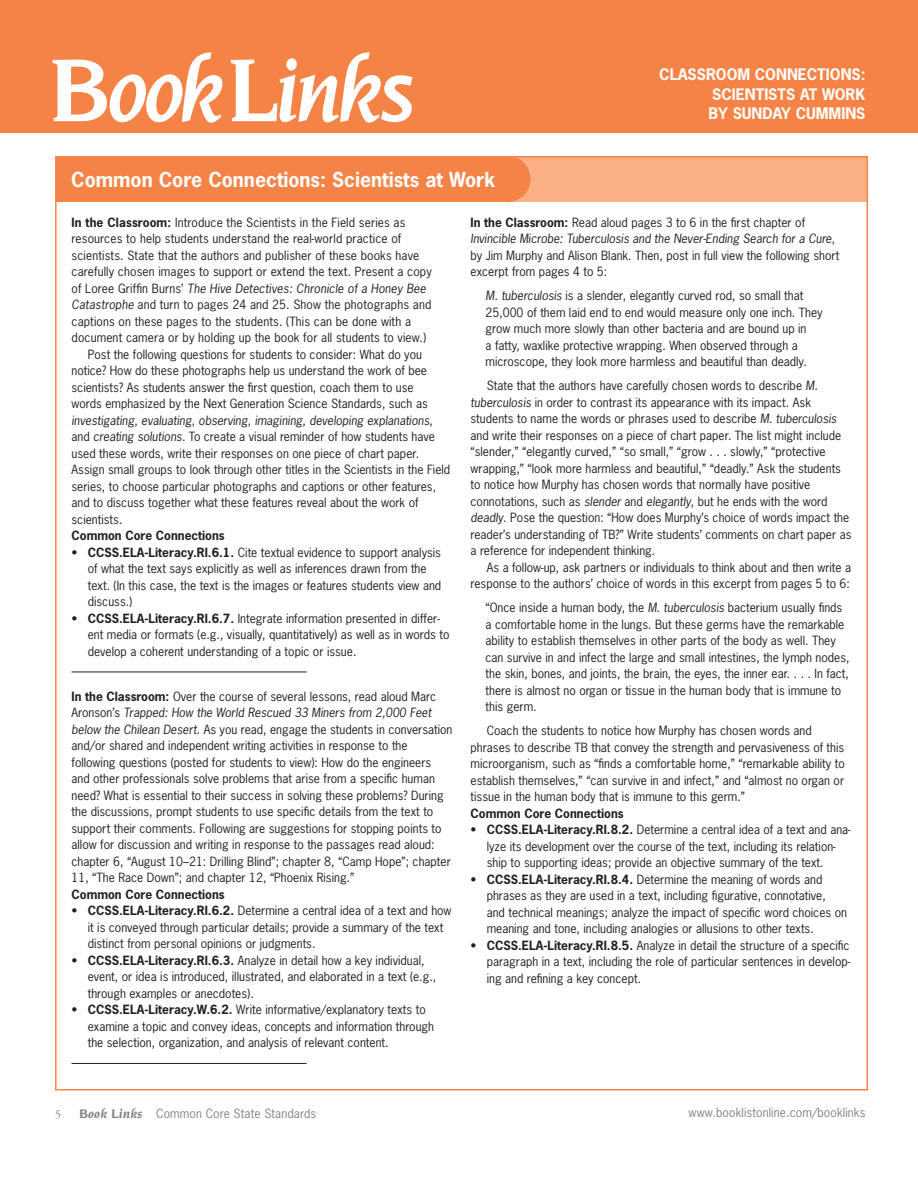
<style>
.page{position:relative;width:918px;height:1188px;background:#fff}
.page>*{position:absolute;margin:0;border:0;box-sizing:border-box;transform-origin:0 0}
.SideHead_White{font:700 19.5px "News Gothic Std";color:#fff}
.t1{font:700 15px/19.5px "News Gothic Std";color:#fff;text-align:justify}
.Side_Body_No_Indent{font:12px/16.5px "News Gothic Std";color:#231f20}
.SideBody{font:12px/16.5px "News Gothic Std";color:#231f20}
.t2{font:12px "News Gothic Std";letter-spacing:.01em;color:#808285}
.SideBodyNoIndent_Bol{font:700 12px "News Gothic Std";color:#231f20}
.t3{font:12px "Adobe Garamond Pro";color:#808285}
.s1{font-weight:700}
.s2{font-style:italic}
.s3{font-family:"Novarese";font-weight:700;font-style:italic;font-size:13.5px}
</style>
<div class="page">
<div style="left:0;top:0;width:918px;height:133px;background:#f58345"></div>
<svg style="left:52px;top:52px;width:360px;height:71px"></svg>
<div style="left:57px;top:156px;width:811px;height:46px;background:#f9b084"></div>
<hr style="left:72px;top:672px;width:235px;height:1px;background:#231f20">
<hr style="left:72px;top:1063px;width:235px;height:1px;background:#231f20">
<div style="left:487px;top:156px;width:44px;height:46px;background:#f58345;border-radius:50%"></div>
<div style="left:56px;top:156px;width:454px;height:46px;background:#f58345"></div>
<p class="SideHead_White" style="left:71px;top:166px;width:426px">Common Core Connections: Scientists at Work</p>
<p class="t1" style="left:709px;top:65px;width:158px;text-indent:-49px">CLASSROOM CONNECTIONS:<br>SCIENTISTS AT WORK BY SUNDAY CUMMINS</p>
<p class="Side_Body_No_Indent" style="left:72px;top:214px;width:362px"><span class="s1">In the Classroom:</span> Introduce the Scientists in the Field series as resources to help students understand the real-world practice of scientists. State that the authors and publisher of these books have carefully chosen images to support or extend the text. Present a copy of Loree Griffin Burns’ <span class="s2">The Hive Detectives: Chronicle of a Honey Bee Catastrophe</span> and turn to pages 24 and 25. Show the photographs and captions on these pages to the students. (This can be done with a document camera or by holding up the book for all students to view.)</p>
<p class="SideBody" style="left:72px;top:346px;width:380px;text-indent:16px">Post the following questions for students to consider: What do you notice? How do these photographs help us understand the work of bee scientists? As students answer the first question, coach them to use<br>words emphasized by the Next Generation Science Standards, such as <span class="s2">investigating</span>, <span class="s2">evaluating</span>, <span class="s2">observing</span>, <span class="s2">imagining</span>, <span class="s2">developing explanations</span>, and <span class="s2">creating solutions</span>. To create a visual reminder of how students have used these words, write their responses on one piece of chart paper.<br>Assign small groups to look through other titles in the Scientists in the Field series, to choose particular photographs and captions or other features, and to discuss together what these features reveal about the work of scientists.</p>
<p class="SideBodyNoIndent_Bol" style="left:72px;top:528px;width:155px">Common Core Connections</p>
<p class="Side_Body_No_Indent" style="left:88px;top:544px;width:355px;text-indent:-16px">• <span class="s1">CCSS.ELA-Literacy.RI.6.1.</span> Cite textual evidence to support analysis of what the text says explicitly as well as inferences drawn from the text. (In this case, the text is the images or features students view and discuss.)</p>
<p class="Side_Body_No_Indent" style="left:88px;top:610px;width:363px;text-indent:-16px">• <span class="s1">CCSS.ELA-Literacy.RI.6.7.</span> Integrate information presented in differ&shy;ent media or formats (e.g., visually, quantitatively) as well as in words to develop a coherent understanding of a topic or issue.</p>
<p class="Side_Body_No_Indent" style="left:72px;top:688px;width:382px"><span class="s1">In the Classroom:</span> Over the course of several lessons, read aloud Marc Aronson’s <span class="s2">Trapped: How the World Rescued 33 Miners from 2,000 Feet below the Chilean Desert</span>. As you read, engage the students in conversation and/or shared and independent writing activities in response to the following questions (posted for students to view): How do the engineers<br>and other professionals solve problems that arise from a specific human need? What is essential to their success in solving these problems? During the discussions, prompt students to use specific details from the text to support their comments. Following are suggestions for stopping points to allow for discussion and writing in response to the passages read aloud: chapter 6, “August 10–21: Drilling Blind”; chapter 8, “Camp Hope”; chapter 11, “The Race Down”; and chapter 12, “Phoenix Rising.”</p>
<p class="SideBodyNoIndent_Bol" style="left:72px;top:886px;width:155px">Common Core Connections</p>
<p class="Side_Body_No_Indent" style="left:88px;top:902px;width:365px;text-indent:-16px">• <span class="s1">CCSS.ELA-Literacy.RI.6.2.</span> Determine a central idea of a text and how it is conveyed through particular details; provide a summary of the text distinct from personal opinions or judgments.</p>
<p class="Side_Body_No_Indent" style="left:88px;top:952px;width:350px;text-indent:-16px">• <span class="s1">CCSS.ELA-Literacy.RI.6.3.</span> Analyze in detail how a key individual, event, or idea is introduced, illustrated, and elaborated in a text (e.g., through examples or anecdotes).</p>
<p class="Side_Body_No_Indent" style="left:88px;top:1001px;width:348px;text-indent:-16px">• <span class="s1">CCSS.ELA-Literacy.W.6.2.</span> Write informative/explanatory texts to examine a topic and convey ideas, concepts and information through the selection, organization, and analysis of relevant content.</p>
<p class="Side_Body_No_Indent" style="left:471px;top:214px;width:370px"><span class="s1">In the Classroom:</span> Read aloud pages 3 to 6 in the first chapter of <span class="s2">Invincible Microbe: Tuberculosis and the Never-Ending Search for a Cure</span>, by Jim Murphy and Alison Blank. Then, post in full view the following short excerpt from pages 4 to 5:</p>
<p class="SideBody" style="left:486px;top:287px;width:339px"><span class="s2">M. tuberculosis</span> is a slender, elegantly curved rod, so small that 25,000 of them laid end to end would measure only one inch. They grow much more slowly than other bacteria and are bound up in<br>a fatty, waxlike protective wrapping. When observed through a microscope, they look more harmless and beautiful than deadly.</p>
<p class="SideBody" style="left:471px;top:377px;width:382px;text-indent:16px">State that the authors have carefully chosen words to describe <span class="s2">M. tuberculosis</span> in order to contrast its appearance with its impact. Ask students to name the words or phrases used to describe <span class="s2">M. tuberculosis </span>and write their responses on a piece of chart paper. The list might include “slender,” “elegantly curved,” “so small,” “grow . . . slowly,” “protective wrapping,” “look more harmless and beautiful,” “deadly.” Ask the students to notice how Murphy has chosen words that normally have positive connotations, such as <span class="s2">slender</span> and <span class="s2">elegantly</span>, but he ends with the word <span class="s2">deadly</span>. Pose the question: “How does Murphy’s choice of words impact the reader’s understanding of TB?” Write students’ comments on chart paper as a reference for independent thinking.</p>
<p class="SideBody" style="left:471px;top:559px;width:382px;text-align:right">As a follow-up, ask partners or individuals to think about and then write a response to the authors’ choice of words in this excerpt from pages 5 to 6:</p>
<p class="SideBody" style="left:486px;top:599px;width:366px">“Once inside a human body, the <span class="s2">M. tuberculosis</span> bacterium usually finds a comfortable home in the lungs. But these germs have the remarkable ability to establish themselves in other parts of the body as well. They can survive in and infect the large and small intestines, the lymph nodes, the skin, bones, and joints, the brain, the eyes, the inner ear. . . . In fact, there is almost no organ or tissue in the human body that is immune to this germ.</p>
<p class="SideBody" style="left:471px;top:722px;width:376px;text-indent:16px">Coach the students to notice how Murphy has chosen words and phrases to describe TB that convey the strength and pervasiveness of this microorganism, such as “finds a comfortable home,” “remarkable ability to establish themselves,” “can survive in and infect,” and “almost no organ or tissue in the human body that is immune to this germ.”</p>
<p class="SideBodyNoIndent_Bol" style="left:471px;top:805px;width:155px">Common Core Connections</p>
<p class="Side_Body_No_Indent" style="left:487px;top:821px;width:365px;text-indent:-16px">• <span class="s1">CCSS.ELA-Literacy.RI.8.2.</span> Determine a central idea of a text and ana&shy;lyze its development over the course of the text, including its relation&shy;ship to supporting ideas; provide an objective summary of the text.</p>
<p class="Side_Body_No_Indent" style="left:487px;top:871px;width:362px;text-indent:-16px">• <span class="s1">CCSS.ELA-Literacy.RI.8.4.</span> Determine the meaning of words and phrases as they are used in a text, including figurative, connotative, and technical meanings; analyze the impact of specific word choices on meaning and tone, including analogies or allusions to other texts.</p>
<p class="Side_Body_No_Indent" style="left:487px;top:937px;width:365px;text-align:justify;text-indent:-16px">• <span class="s1">CCSS.ELA-Literacy.RI.8.5.</span> Analyze in detail the structure of a specific paragraph in a text, including the role of particular sentences in develop&shy;ing and refining a key concept.</p>
<p class="t3" style="left:55px;top:1107px;width:7px">5</p>
<p class="t2" style="left:79px;top:1106px;width:239px"><span class="s3">Book Links</span> Common Core State Standards</p>
<p class="t2" style="left:689px;top:1105px;width:178px">www.booklistonline.com/booklinks</p>
</div>
